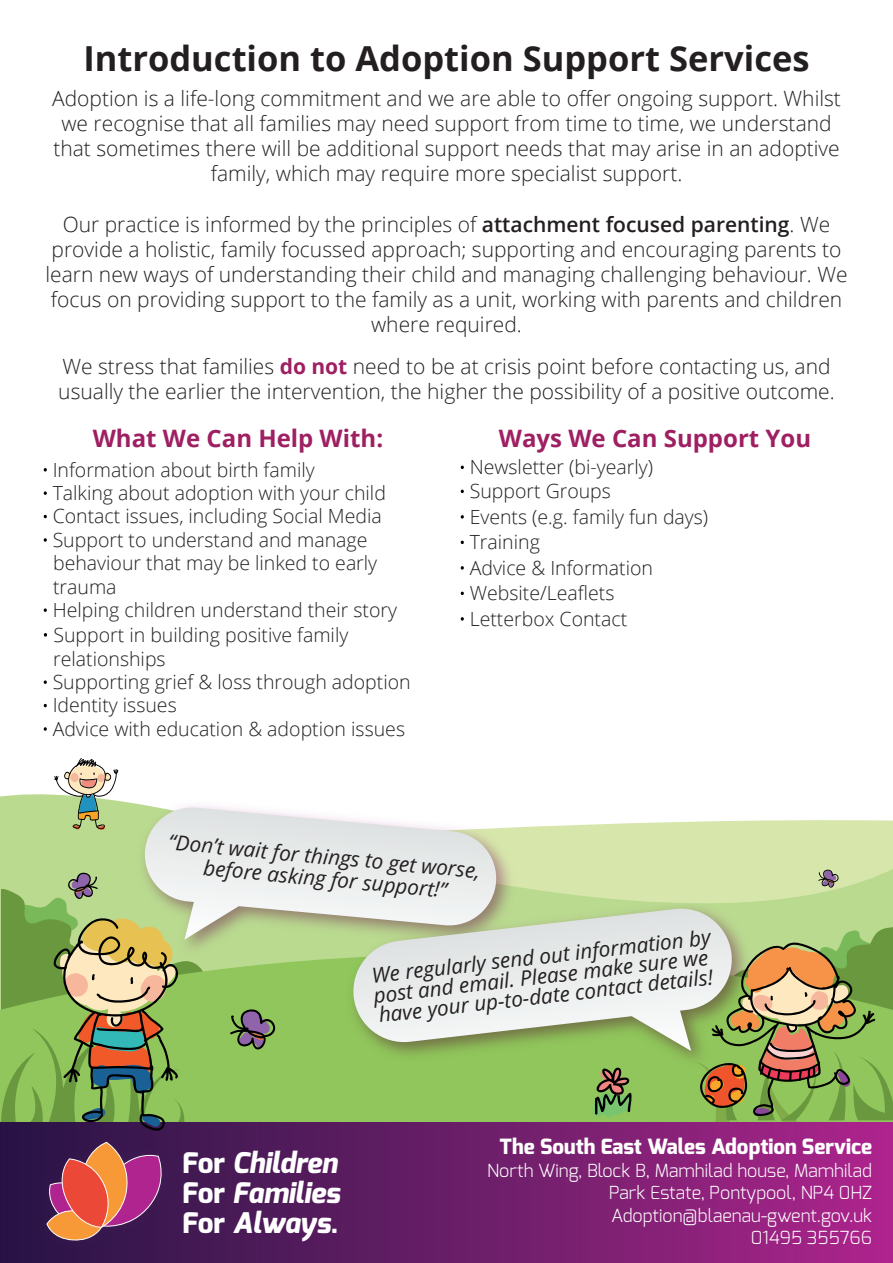
<style>
.page{position:relative;width:893px;height:1263px;background:#fff}
.page>*{position:absolute;margin:0;border:0;box-sizing:border-box;transform-origin:0 0}
.t1{font:700 34.5px "Open Sans";color:#231f20}
.t2{font:italic 800 28.5px/30px "Exo";color:#fff;text-align:justify}
.t3{font:700 24px "Open Sans";color:#9e1f62}
.t4{font:300 21px/25.2px "Open Sans";color:#231f20;text-align:center}
.t5{font:800 21px "Exo";color:#fff}
.t6{font:italic 20.85px/20px "Open Sans";color:#231f20;text-align:center}
.t7{font:300 19.5px/25.2px "Open Sans";color:#231f20}
.t8{font:300 18px/22.5px "Exo";color:#fff;text-align:right}
.s1{font-weight:600}
.s2{font-weight:700;color:#9e1f62}
.s3{font-size:21px}
.s4{font-style:normal}
</style>
<div class="page">
<svg style="left:0;top:794px;width:893px;height:90px;fill:#d7e7ac"></svg>
<svg style="left:205px;top:884px;width:688px;height:238px;background:#9bcb68"></svg>
<svg style="left:44px;top:491px;width:3px;height:4px"></svg>
<svg style="left:44px;top:538px;width:3px;height:4px"></svg>
<svg style="left:44px;top:608px;width:3px;height:4px"></svg>
<svg style="left:44px;top:633px;width:3px;height:4px"></svg>
<svg style="left:44px;top:680px;width:3px;height:4px"></svg>
<svg style="left:44px;top:727px;width:3px;height:4px"></svg>
<img style="left:133px;top:795px;width:387px;height:169px">
<svg style="left:143px;top:807px;width:355px;height:133px"></svg>
<img style="left:341px;top:897px;width:415px;height:178px">
<svg style="left:350px;top:909px;width:385px;height:142px"></svg>
<svg style="left:0;top:1122px;width:893px;height:141px;background:#731e6d"></svg>
<svg style="left:693px;top:927px;width:200px;height:195px;background:#9ea661"></svg>
<svg style="left:818px;top:869px;width:21px;height:19px"></svg>
<svg style="left:230px;top:1008px;width:46px;height:42px;background:#717e5d"></svg>
<svg style="left:593px;top:1066px;width:41px;height:52px;background:#6d884a"></svg>
<svg style="left:54px;top:758px;width:64px;height:72px"></svg>
<svg style="left:0;top:872px;width:205px;height:259px;background:#98b067"></svg>
<img style="left:24px;top:1119px;width:160px;height:144px">
<svg style="left:44px;top:1142px;width:125px;height:99px;background:#9c465a"></svg>
<h1 class="t1" style="left:83px;top:34px;width:728px">Introduction to Adoption Support Services</h1>
<p class="t4" style="left:52px;top:85px;width:790px">Adoption is a life-long commitment and we are able to offer ongoing support. Whilst we recognise that all families may need support from time to time, we understand that sometimes there will be additional support needs that may arise in an adoptive family, which may require more specialist support.</p>
<p class="t4" style="left:46px;top:211px;width:803px">Our practice is informed by the principles of <span class="s1">attachment focused parenting</span>. We provide a holistic, family focussed approach; supporting and encouraging parents to learn new ways of understanding their child and managing challenging behaviour. We focus on providing support to the family as a unit, working with parents and children where required.</p>
<p class="t4" style="left:58px;top:353px;width:778px;text-align:left">We stress that families <span class="s2">do not</span> need to be at crisis point before contacting us, and usually the earlier the intervention, the higher the possibility of a positive outcome.</p>
<p class="t3" style="left:93px;top:422px;width:292px">What We Can Help With:</p>
<p class="t7" style="left:43px;top:456px;width:273px">· Information about birth family</p>
<p class="t7" style="left:43px;top:480px;width:344px">· Talking about adoption with your child</p>
<p class="t7" style="left:43px;top:503px;width:340px">· Contact issues, including Social Media</p>
<p class="t7" style="left:43px;top:527px;width:326px">· Support to understand and manage</p>
<p class="t7" style="left:53px;top:550px;width:326px">behaviour that may be linked to early</p>
<p class="t7" style="left:53px;top:573px;width:65px">trauma</p>
<p class="t7" style="left:43px;top:597px;width:356px">· Helping children understand their story</p>
<p class="t7" style="left:43px;top:622px;width:307px"><span class="s3">·</span> Support in building positive family</p>
<p class="t7" style="left:53px;top:645px;width:114px">relationships</p>
<p class="t7" style="left:43px;top:669px;width:369px">· Supporting grief &amp; loss through adoption</p>
<p class="t7" style="left:43px;top:692px;width:135px">· Identity issues</p>
<p class="t7" style="left:43px;top:716px;width:364px">· Advice with education &amp; adoption issues</p>
<p class="t3" style="left:499px;top:422px;width:314px">Ways We Can Support You</p>
<p class="t7" style="left:460px;top:454px;width:250px">· Newsletter (bi-yearly)<br>· Support Groups<br>· Events (e.g. family fun days) · Training<br>· Advice &amp; Information<br>· Website/Leaflets<br>· Letterbox Contact</p>
<p class="t6" style="left:170px;top:831px;width:314px;line-height:22.2px;rotate:5deg">“Don’t wait for things to get worse, before asking for support!”</p>
<p class="t6" style="left:370px;top:966px;width:343px;text-align:left;rotate:-7deg">We regularly send out information by post and email. Please make sure we have your up-to-date contact details!</p>
<h2 class="t2" style="left:182px;top:1148px;width:159px"><span class="s4">For</span> Children <span class="s4">For</span> Families <span class="s4">For</span> Always<span class="s4">.</span></h2>
<p class="t5" style="left:500px;top:1133px;width:374px">The South East Wales Adoption Service</p>
<p class="t8" style="left:487px;top:1159px;width:387px">North Wing, Block B, Mamhilad house, Mamhilad<br>Park Estate, Pontypool, NP4 0HZ<br>Adoption@blaenau-gwent.gov.uk<br>01495 355766</p>
</div>
